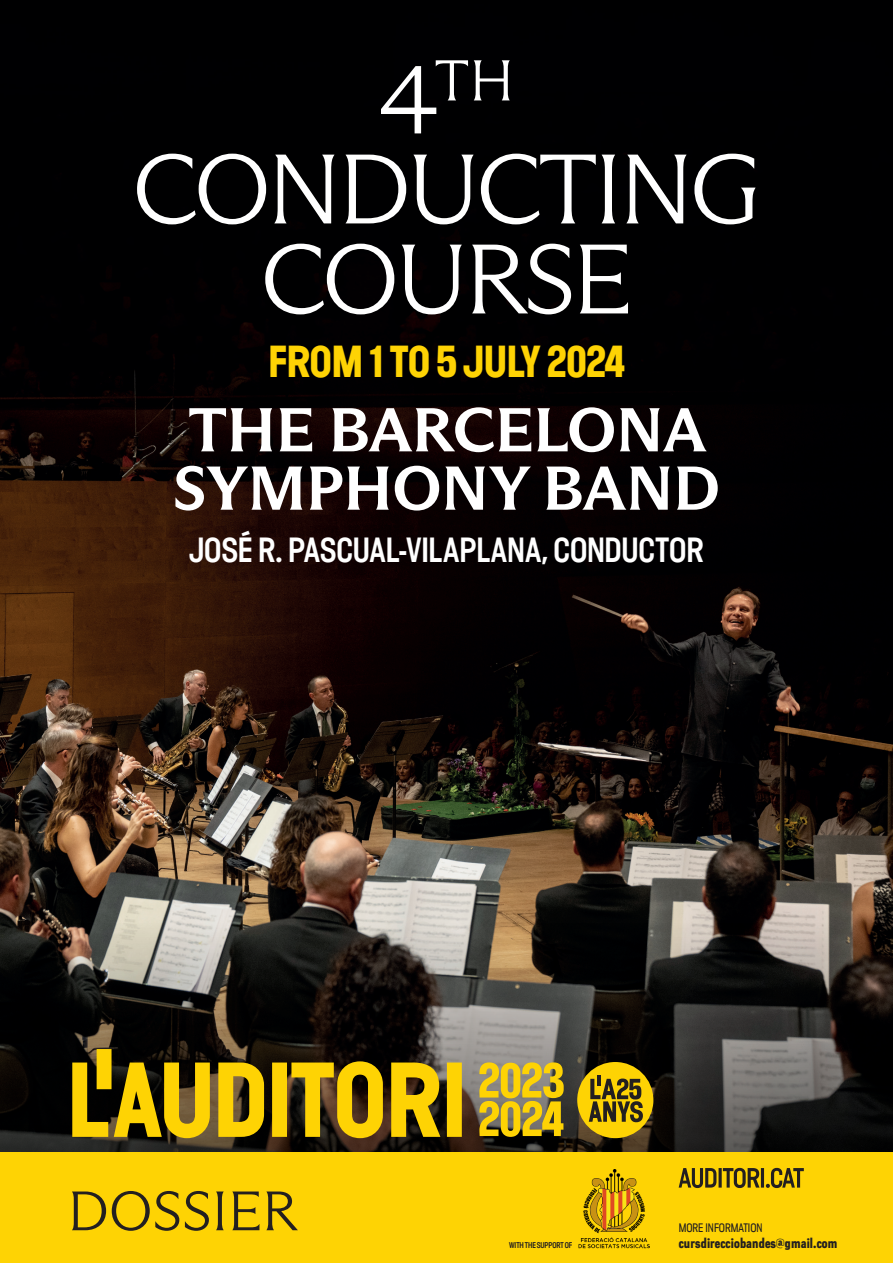
<style>
.page{position:relative;width:893px;height:1263px;background:#fff}
.page>*{position:absolute;margin:0;border:0;box-sizing:border-box;transform-origin:0 0}
.t1{font:300 99px "ABC Arizona Flare";letter-spacing:-.04em;color:#fff}
.t2{font:700 62.1px "ABC Arizona Flare";color:#fff}
.t3{font:300 57.75px "ABC Arizona Flare";color:#fff}
.t4{font:300 55.65px "ABC Arizona Flare";color:#231f20}
.t5{font:700 38.55px "Vibration Cond";color:#fed304}
.t6{font:500 30.15px "Vibration Cond";color:#fff}
.t7{font:700 12.75px "Vibration Cond";letter-spacing:.01em;color:#231f20}
.t8{font:300 10.65px "Vibration Cond";color:#231f20}
.t9{font:500 7.2px "Vibration Cond";letter-spacing:-.02em;color:#231f20}
.s1{font-size:99px}
</style>
<div class="page">
<img style="left:0;top:0;width:893px;height:882px">
<svg style="left:0;top:882px;width:893px;height:270px;background:#403b36"></svg>
<svg style="left:72px;top:1049px;width:492px;height:89px;background:#977e17"></svg>
<div style="left:577px;top:1062px;width:76px;height:76px;background:#fed304;border-radius:50%"></div>
<svg style="left:589px;top:1078px;width:54px;height:44px"></svg>
<hr style="left:597px;top:1075px;width:4px;height:11px;background:#231f20">
<div style="left:0;top:1152px;width:893px;height:111px;background:#fed304"></div>
<svg style="left:679px;top:1168px;width:125px;height:20px"></svg>
<img style="left:579px;top:1169px;width:71px;height:80px">
<p class="t3" style="left:379px;top:47px;width:137px"><span class="s1">4</span>TH</p>
<p class="t1" style="left:132px;top:132px;width:630px">CONDUCTING</p>
<p class="t1" style="left:260px;top:222px;width:374px">COURSE</p>
<p class="t5" style="left:269px;top:336px;width:357px">FROM 1 TO 5 JULY 2024</p>
<p class="t2" style="left:188px;top:392px;width:519px">THE BARCELONA</p>
<p class="t2" style="left:173px;top:451px;width:549px">SYMPHONY BAND</p>
<p class="t6" style="left:189px;top:529px;width:516px">JOSÉ R. PASCUAL-VILAPLANA, CONDUCTOR</p>
<p class="t4" style="left:68px;top:1179px;width:231px">DOSSIER</p>
<p class="t9" style="left:509px;top:1240px;width:64px">WITH THE SUPPORT OF</p>
<p class="t8" style="left:679px;top:1221px;width:85px">MORE INFORMATION</p>
<p class="t7" style="left:679px;top:1234px;width:160px">cursdirecciobandes@gmail.com</p>
</div>
